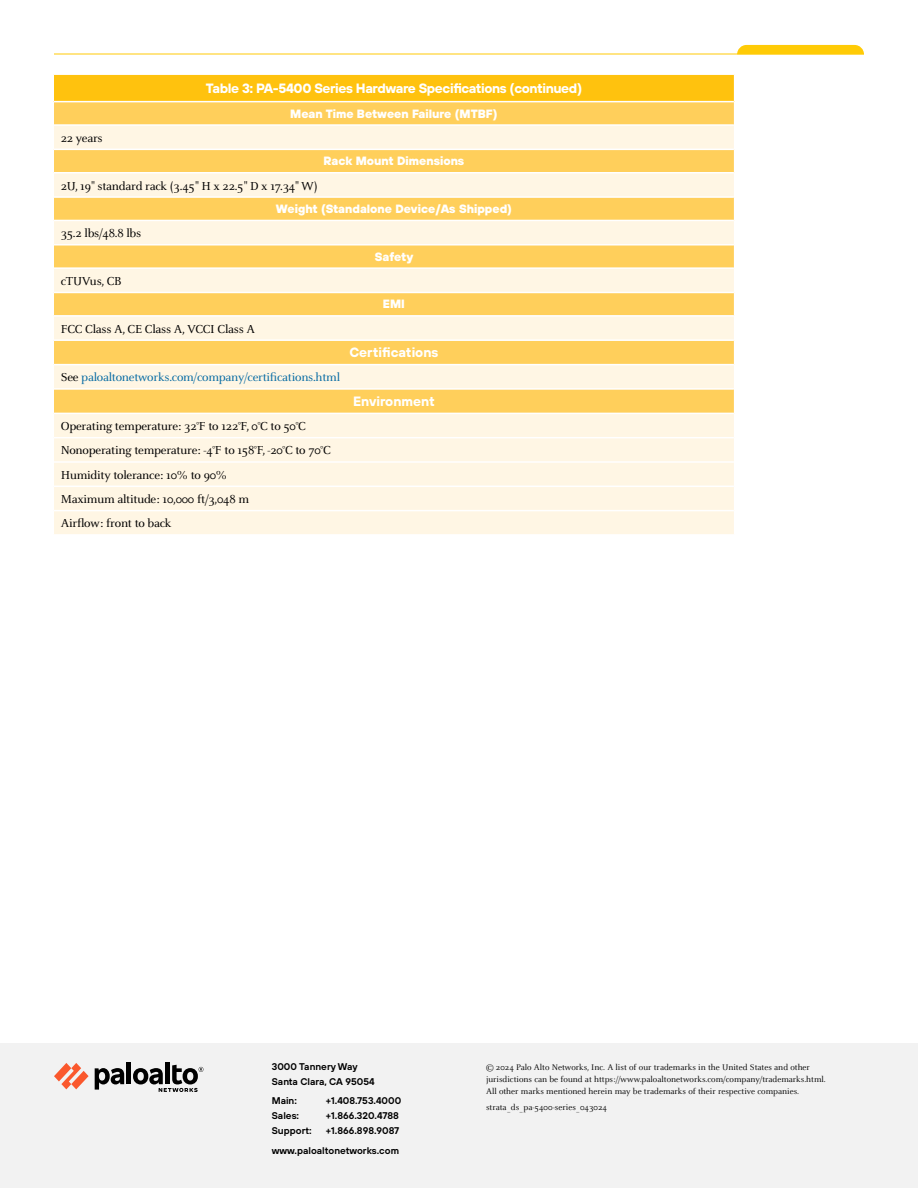
<style>
.page{position:relative;width:918px;height:1188px;background:#fff}
.page>*{position:absolute;margin:0;border:0;box-sizing:border-box;transform-origin:0 0}
.t1{font:700 13.5px "TT Hoves";letter-spacing:-.03em;color:#fff}
.t2{font:700 13.5px "TT Hoves";color:#fff}
.t3{font:12.75px/24.3px "Celeste Pro";letter-spacing:-.02em;color:#000}
.t4{font:12.75px "Celeste Pro";letter-spacing:-.02em;color:#086ca4}
.t5{font:800 12px "TT Hoves";color:#fff}
.t6{font:600 9.75px/15px "TT Hoves";color:#000}
.t7{font:9px/12px "Celeste Pro";color:#000}
.s1{color:#000}
</style>
<div class="page">
<div style="left:0;top:1043px;width:918px;height:145px;background:#f2f2f2"></div>
<svg style="left:54px;top:1063px;width:35px;height:26px"></svg>
<hr style="left:127px;top:1063px;width:4px;height:21px;background:#000">
<svg style="left:95px;top:1068px;width:29px;height:22px"></svg>
<div style="left:165px;top:1063px;width:5px;height:21px;background:#000"></div>
<svg style="left:133px;top:1065px;width:70px;height:27px"></svg>
<svg style="left:737px;top:45px;width:127px;height:9px"></svg>
<hr style="left:54px;top:54px;width:810px;height:1px;background:#ffcb06">
<div style="left:53px;top:74px;width:682px;height:28px;background:#ffc20e"></div>
<div style="left:54px;top:102px;width:680px;height:22px;background:#ffcf5b"></div>
<svg style="left:54px;top:126px;width:680px;height:408px;background:#ffe8b5"></svg>
<hr style="left:54px;top:101px;width:680px;height:1px;background:#fff">
<hr style="left:54px;top:149px;width:680px;height:1px;background:#fff">
<hr style="left:54px;top:172px;width:680px;height:1px;background:#fff">
<hr style="left:54px;top:196px;width:680px;height:2px;background:#fff">
<hr style="left:54px;top:220px;width:680px;height:1px;background:#fff">
<hr style="left:52px;top:73px;width:683px;height:2px;background:#fff">
<hr style="left:52px;top:75px;width:2px;height:27px;background:#fff">
<hr style="left:54px;top:244px;width:680px;height:2px;background:#fff">
<hr style="left:54px;top:267px;width:680px;height:2px;background:#fff">
<hr style="left:54px;top:292px;width:680px;height:1px;background:#fff">
<hr style="left:54px;top:315px;width:680px;height:2px;background:#fff">
<hr style="left:54px;top:437px;width:680px;height:1px;background:#fff">
<hr style="left:54px;top:461px;width:680px;height:2px;background:#fff">
<hr style="left:54px;top:486px;width:680px;height:1px;background:#fff">
<hr style="left:54px;top:510px;width:680px;height:1px;background:#fff">
<hr style="left:54px;top:388px;width:680px;height:2px;background:#fff">
<hr style="left:54px;top:413px;width:680px;height:1px;background:#fff">
<hr style="left:54px;top:339px;width:680px;height:2px;background:#fff">
<svg style="left:734px;top:75px;width:1px;height:290px"></svg>
<hr style="left:54px;top:364px;width:680px;height:1px;background:#fff">
<p class="t3" style="left:61px;top:125px;width:43px">22 years</p>
<p class="t1" style="left:206px;top:79px;width:378px">Table 3: PA-5400 Series Hardware Specifications (continued)</p>
<p class="t5" style="left:290px;top:105px;width:209px">Mean Time Between Failure (MTBF)</p>
<p class="t5" style="left:324px;top:153px;width:142px">Rack Mount Dimensions</p>
<p class="t3" style="left:61px;top:173px;width:259px">2U, 19" standard rack (3.45" H x 22.5" D x 17.34" W)</p>
<p class="t5" style="left:276px;top:201px;width:238px">Weight (Standalone Device/As Shipped)</p>
<p class="t3" style="left:61px;top:221px;width:82px">35.2 lbs/48.8 lbs</p>
<p class="t5" style="left:375px;top:248px;width:40px">Safety</p>
<p class="t3" style="left:61px;top:269px;width:62px">cTUVus, CB</p>
<p class="t5" style="left:383px;top:296px;width:23px">EMI</p>
<p class="t3" style="left:61px;top:316px;width:196px">FCC Class A, CE Class A, VCCI Class A</p>
<p class="t2" style="left:349px;top:343px;width:91px">Certifications</p>
<p class="t4" style="left:61px;top:370px;width:281px"><span class="s1">See</span> paloaltonetworks.com/company/certifications.html</p>
<p class="t2" style="left:353px;top:392px;width:83px">Environment</p>
<p class="t3" style="left:61px;top:414px;width:272px">Operating temperature: 32°F to 122°F, 0°C to 50°C Nonoperating temperature: -4°F to 158°F, -20°C to 70°C Humidity tolerance: 10% to 90%<br>Maximum altitude: 10,000 ft/3,048 m<br>Airflow: front to back</p>
<p class="t6" style="left:272px;top:1058px;width:104px">3000 Tannery Way<br>Santa Clara, CA 95054</p>
<p class="t6" style="left:272px;top:1093px;width:27px">Main:</p>
<p class="t6" style="left:326px;top:1093px;width:77px">+1.408.753.4000</p>
<p class="t6" style="left:272px;top:1108px;width:29px">Sales:</p>
<p class="t6" style="left:326px;top:1108px;width:75px">+1.866.320.4788</p>
<p class="t6" style="left:272px;top:1123px;width:41px">Support:</p>
<p class="t6" style="left:272px;top:1121px;width:129px;line-height:19.5px;text-align:right">+1.866.898.9087 www.paloaltonetworks.com</p>
<p class="t7" style="left:486px;top:1062px;width:341px">© 2024 Palo Alto Networks, Inc. A list of our trademarks in the United States and other jurisdictions can be found at https://www.paloaltonetworks.com/company/trademarks.html.<br>All other marks mentioned herein may be trademarks of their respective companies.</p>
<p class="t7" style="left:486px;top:1101px;width:123px">strata_ds_pa-5400-series_043024</p>
</div>
